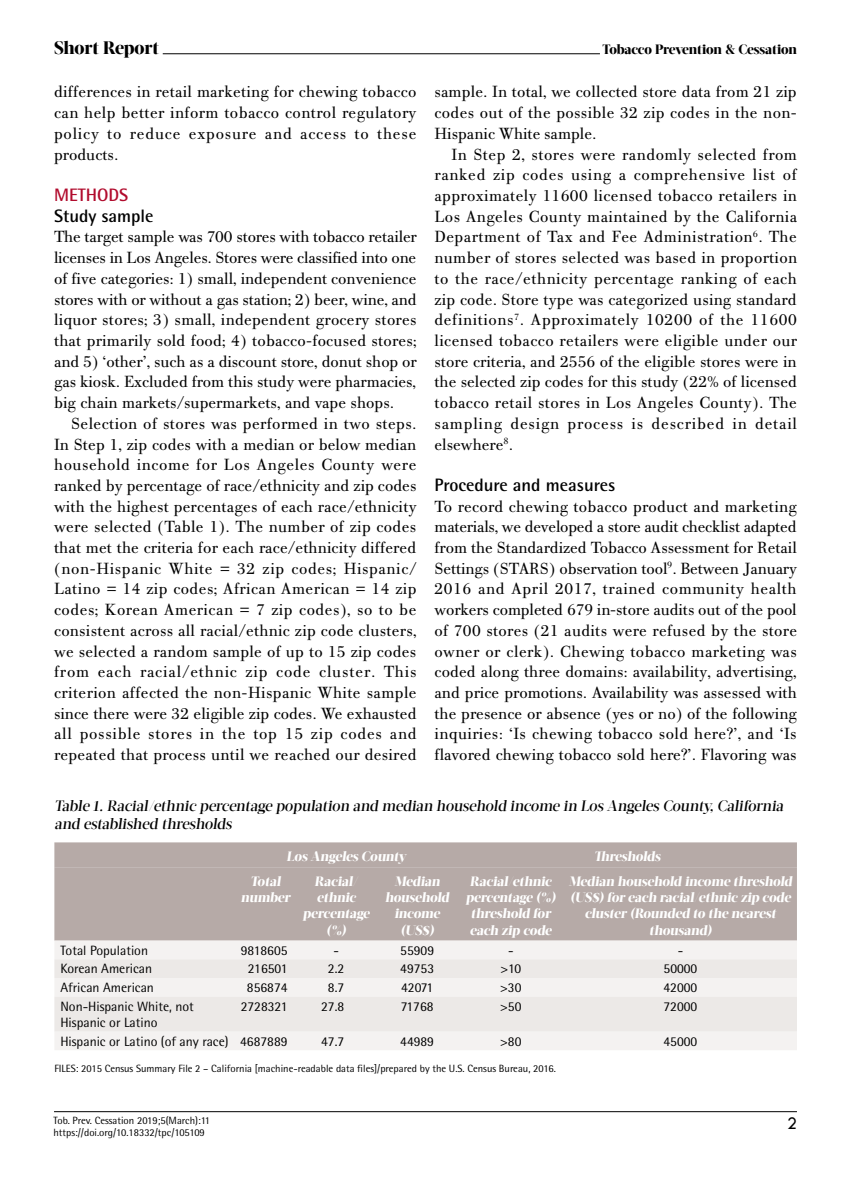
<style>
.page{position:relative;width:851px;height:1191px;background:#fff}
.page>*{position:absolute;margin:0;border:0;box-sizing:border-box;transform-origin:0 0}
.t1{font:700 18px "Rotis Semi Sans Hel";color:#000}
.t2{font:800 18px "Acta Display W04";letter-spacing:-.01em;color:#000}
.t3{font:700 18px "Rotis Semi Sans Hel";color:#b10b2d}
.t4{font:18px "Tw Cen";color:#000}
.t5{font:17.25px/20.7px "PF Bodoni Text";letter-spacing:.015em;color:#000;text-align:justify}
.t6{font:500 15px/18px "Acta Display W04";color:#000}
.t7{font:800 13.5px/16.2px "Acta Display W04";color:#fff;text-align:center}
.t8{font:13.5px/16.2px "Rotis Semi Sans Hel";color:#000}
.t9{font:800 13.5px "Acta Display W04";letter-spacing:-.01em;color:#000}
.t10{font:10.5px/12.6px "Rotis Semi Sans Hel";color:#000}
</style>
<div class="page">
<hr style="left:163px;top:53px;width:437px;height:1px;background:#000">
<hr style="left:54px;top:1111px;width:742px;height:1px;background:#000">
<div style="left:54px;top:842px;width:742px;height:25px;background:#b6aaa7"></div>
<div style="left:54px;top:867px;width:742px;height:73px;background:#b6aaa7"></div>
<div style="left:54px;top:940px;width:742px;height:110px;background:#f4f2f1"></div>
<svg style="left:54px;top:959px;width:742px;height:72px;fill:#ece9e7"></svg>
<p class="t2" style="left:54px;top:36px;width:107px">Short Report</p>
<p class="t9" style="left:602px;top:41px;width:196px">Tobacco Prevention &amp; Cessation</p>
<p class="t5" style="left:54px;top:82px;width:364px">differences in retail marketing for chewing tobacco can help better inform tobacco control regulatory policy to reduce exposure and access to these products.</p>
<p class="t3" style="left:54px;top:184px;width:76px">METHODS</p>
<p class="t1" style="left:54px;top:205px;width:101px">Study sample</p>
<p class="t5" style="left:54px;top:227px;width:364px">The target sample was 700 stores with tobacco retailer licenses in Los Angeles. Stores were classified into one of five categories: 1) small, independent convenience stores with or without a gas station; 2) beer, wine, and liquor stores; 3) small, independent grocery stores that primarily sold food; 4) tobacco-focused stores; and 5) ‘other’, such as a discount store, donut shop or gas kiosk. Excluded from this study were pharmacies, big chain markets/supermarkets, and vape shops.</p>
<p class="t5" style="left:54px;top:413px;width:364px;text-indent:17px">Selection of stores was performed in two steps.<br>In Step 1, zip codes with a median or below median household income for Los Angeles County were ranked by percentage of race/ethnicity and zip codes with the highest percentages of each race/ethnicity were selected (Table 1). The number of zip codes that met the criteria for each race/ethnicity differed (non-Hispanic White = 32 zip codes; Hispanic/ Latino = 14 zip codes; African American = 14 zip codes; Korean American = 7 zip codes), so to be consistent across all racial/ethnic zip code clusters, we selected a random sample of up to 15 zip codes from each racial/ethnic zip code cluster. This criterion affected the non-Hispanic White sample since there were 32 eligible zip codes. We exhausted all possible stores in the top 15 zip codes and repeated that process until we reached our desired</p>
<p class="t5" style="left:434px;top:82px;width:364px">sample. In total, we collected store data from 21 zip codes out of the possible 32 zip codes in the non-Hispanic White sample.</p>
<p class="t5" style="left:434px;top:144px;width:364px;text-indent:17px">In Step 2, stores were randomly selected from ranked zip codes using a comprehensive list of approximately 11600 licensed tobacco retailers in Los Angeles County maintained by the California Department of Tax and Fee Administration<sup>6</sup>. The number of stores selected was based in proportion to the race/ethnicity percentage ranking of each zip code. Store type was categorized using standard definitions<sup>7</sup>. Approximately 10200 of the 11600 licensed tobacco retailers were eligible under our store criteria, and 2556 of the eligible stores were in the selected zip codes for this study (22% of licensed tobacco retail stores in Los Angeles County). The sampling design process is described in detail elsewhere<sup>8</sup>.</p>
<p class="t1" style="left:434px;top:474px;width:182px">Procedure and measures</p>
<p class="t5" style="left:434px;top:496px;width:364px">To record chewing tobacco product and marketing materials, we developed a store audit checklist adapted from the Standardized Tobacco Assessment for Retail Settings (STARS) observation tool<sup>9</sup>. Between January 2016 and April 2017, trained community health workers completed 679 in-store audits out of the pool of 700 stores (21 audits were refused by the store owner or clerk). Chewing tobacco marketing was coded along three domains: availability, advertising, and price promotions. Availability was assessed with the presence or absence (yes or no) of the following inquiries: ‘Is chewing tobacco sold here?’, and ‘Is flavored chewing tobacco sold here?’. Flavoring was</p>
<p class="t6" style="left:54px;top:797px;width:733px">Table 1. Racial/ethnic percentage population and median household income in Los Angeles County, California and established thresholds</p>
<p class="t7" style="left:286px;top:848px;width:121px">Los Angeles County</p>
<p class="t7" style="left:594px;top:848px;width:70px">Thresholds</p>
<p class="t7" style="left:241px;top:873px;width:53px">Total number</p>
<p class="t7" style="left:303px;top:873px;width:71px">Racial/ ethnic percentage (%)</p>
<p class="t7" style="left:385px;top:873px;width:68px">Median household income (US$)</p>
<p class="t7" style="left:465px;top:873px;width:94px">Racial/ethnic percentage (%) threshold for each zip code</p>
<p class="t7" style="left:568px;top:873px;width:227px">Median household income threshold (US$) for each racial/ethnic zip code cluster (Rounded to the nearest thousand)</p>
<p class="t8" style="left:60px;top:941px;width:89px">Total Population</p>
<p class="t8" style="left:241px;top:941px;width:48px">9818605</p>
<p class="t8" style="left:333px;top:941px;width:7px">-</p>
<p class="t8" style="left:400px;top:941px;width:35px">55909</p>
<p class="t8" style="left:508px;top:941px;width:7px">-</p>
<p class="t8" style="left:677px;top:941px;width:7px">-</p>
<p class="t8" style="left:60px;top:960px;width:93px">Korean American</p>
<p class="t8" style="left:248px;top:960px;width:41px">216501</p>
<p class="t8" style="left:328px;top:960px;width:18px">2.2</p>
<p class="t8" style="left:400px;top:960px;width:35px">49753</p>
<p class="t8" style="left:500px;top:960px;width:22px">&gt;10</p>
<p class="t8" style="left:663px;top:960px;width:35px">50000</p>
<p class="t8" style="left:60px;top:979px;width:95px">African American</p>
<p class="t8" style="left:247px;top:979px;width:42px">856874</p>
<p class="t8" style="left:328px;top:979px;width:18px">8.7</p>
<p class="t8" style="left:401px;top:979px;width:34px">42071</p>
<p class="t8" style="left:500px;top:979px;width:23px">&gt;30</p>
<p class="t8" style="left:663px;top:979px;width:35px">42000</p>
<p class="t8" style="left:60px;top:998px;width:135px">Non-Hispanic White, not<br>Hispanic or Latino</p>
<p class="t8" style="left:241px;top:998px;width:48px">2728321</p>
<p class="t8" style="left:321px;top:998px;width:25px">27.8</p>
<p class="t8" style="left:400px;top:998px;width:34px">71768</p>
<p class="t8" style="left:500px;top:998px;width:23px">&gt;50</p>
<p class="t8" style="left:663px;top:998px;width:35px">72000</p>
<p class="t8" style="left:60px;top:1032px;width:229px">Hispanic or Latino (of any race) 4687889</p>
<p class="t8" style="left:321px;top:1032px;width:25px">47.7</p>
<p class="t8" style="left:400px;top:1032px;width:35px">44989</p>
<p class="t8" style="left:500px;top:1032px;width:23px">&gt;80</p>
<p class="t8" style="left:663px;top:1032px;width:35px">45000</p>
<p class="t10" style="left:54px;top:1062px;width:503px">FILES: 2015 Census Summary File 2 – California [machine-readable data files]/prepared by the U.S. Census Bureau, 2016.</p>
<p class="t10" style="left:53px;top:1113px;width:158px">Tob. Prev. Cessation 2019;5(March):11 https://doi.org/10.18332/tpc/105109</p>
<p class="t4" style="left:786px;top:1112px;width:11px">2</p>
</div>
